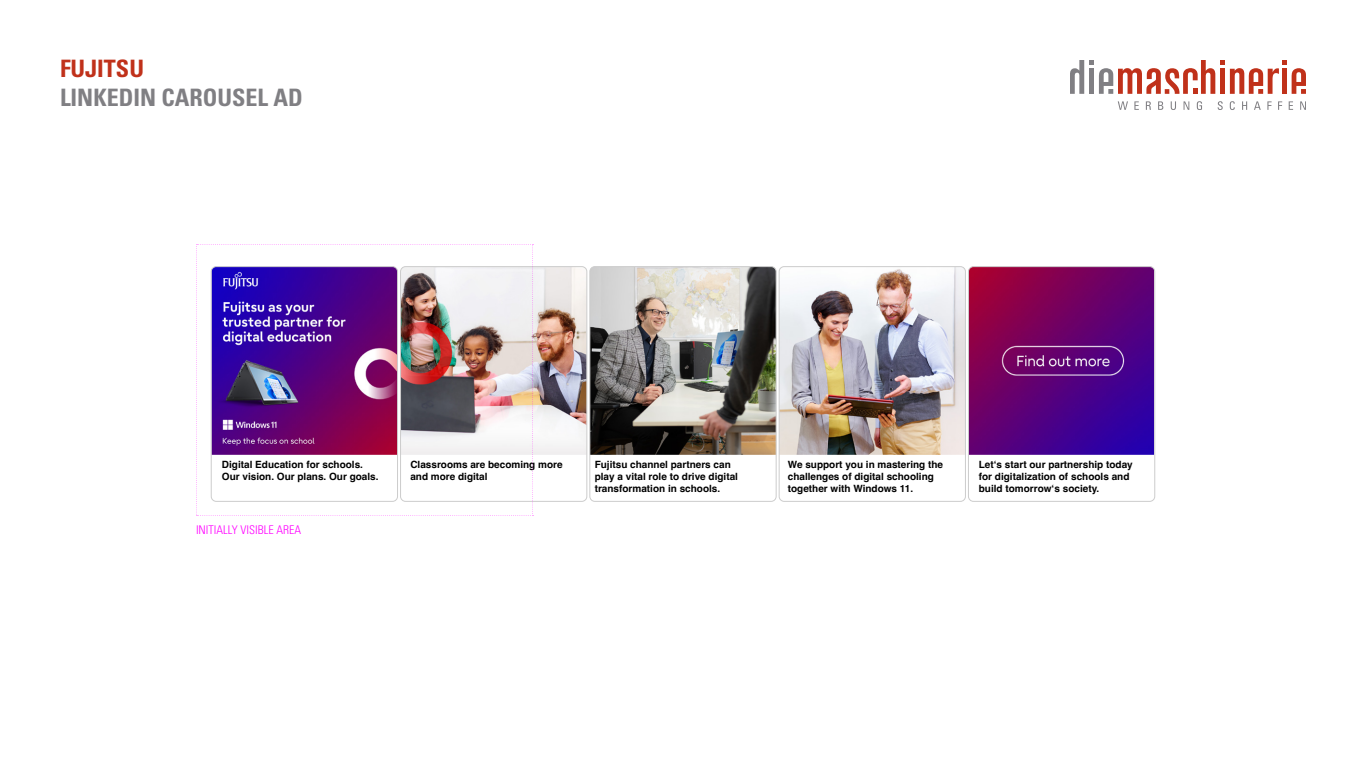
<style>
.page{position:relative;width:1366px;height:768px;background:#fff}
.page>*{position:absolute;margin:0;border:0;box-sizing:border-box;transform-origin:0 0}
.t1{font:700 condensed 24px "Univers LT Std";color:#807f83}
.t2{font:700 condensed 24px "Univers LT Std";color:#c0311a}
.t3{font:300 condensed 12px "Univers LT Std";color:#f0f}
.t4{font:700 10px/12px "Helvetica";color:#000}
</style>
<div class="page">
<svg style="left:1070px;top:60px;width:236px;height:34px"></svg>
<svg style="left:1118px;top:101px;width:10px;height:9px"></svg>
<svg style="left:1134px;top:101px;width:5px;height:9px"></svg>
<svg style="left:1146px;top:101px;width:5px;height:9px"></svg>
<svg style="left:1158px;top:101px;width:5px;height:9px"></svg>
<svg style="left:1171px;top:101px;width:5px;height:9px"></svg>
<svg style="left:1184px;top:101px;width:5px;height:9px"></svg>
<svg style="left:1197px;top:101px;width:5px;height:9px"></svg>
<svg style="left:1218px;top:101px;width:5px;height:9px"></svg>
<svg style="left:1230px;top:101px;width:5px;height:9px"></svg>
<svg style="left:1242px;top:101px;width:5px;height:9px"></svg>
<svg style="left:1254px;top:101px;width:7px;height:9px"></svg>
<svg style="left:1267px;top:101px;width:5px;height:9px"></svg>
<svg style="left:1278px;top:101px;width:4px;height:9px"></svg>
<svg style="left:1289px;top:101px;width:4px;height:9px"></svg>
<svg style="left:1300px;top:101px;width:6px;height:9px"></svg>
<img style="left:591px;top:268px;width:184px;height:187px">
<div style="left:589px;top:266px;width:188px;height:236px;border:1px solid #ccc;border-radius:5px"></div>
<img style="left:533px;top:268px;width:54px;height:187px">
<img style="left:779px;top:268px;width:185px;height:187px">
<div style="left:779px;top:266px;width:187px;height:236px;border:1px solid #ccc;border-radius:5px"></div>
<img style="left:970px;top:268px;width:183px;height:187px">
<div style="left:968px;top:266px;width:187px;height:236px;border:1px solid #ccc;border-radius:5px"></div>
<img style="left:196px;top:244px;width:337px;height:272px">
<h1 class="t2" style="left:60px;top:54px;width:85px">FUJITSU</h1>
<h1 class="t1" style="left:60px;top:83px;width:244px">LINKEDIN CAROUSEL AD</h1>
<p class="t4" style="left:222px;top:460px;width:158px">Digital Education for schools.<br>Our vision. Our plans. Our goals.</p>
<p class="t4" style="left:410px;top:460px;width:154px">Classrooms are becoming more and more digital</p>
<p class="t4" style="left:595px;top:460px;width:145px">Fujitsu channel partners can play a vital role to drive digital transformation in schools.</p>
<p class="t4" style="left:788px;top:460px;width:157px">We support you in mastering the challenges of digital schooling together with Windows 11.</p>
<p class="t4" style="left:979px;top:460px;width:155px">Let‘s start our partnership today for digitalization of schools and build tomorrow‘s society.</p>
<p class="t3" style="left:196px;top:522px;width:107px">INITIALLY VISIBLE AREA</p>
</div>
